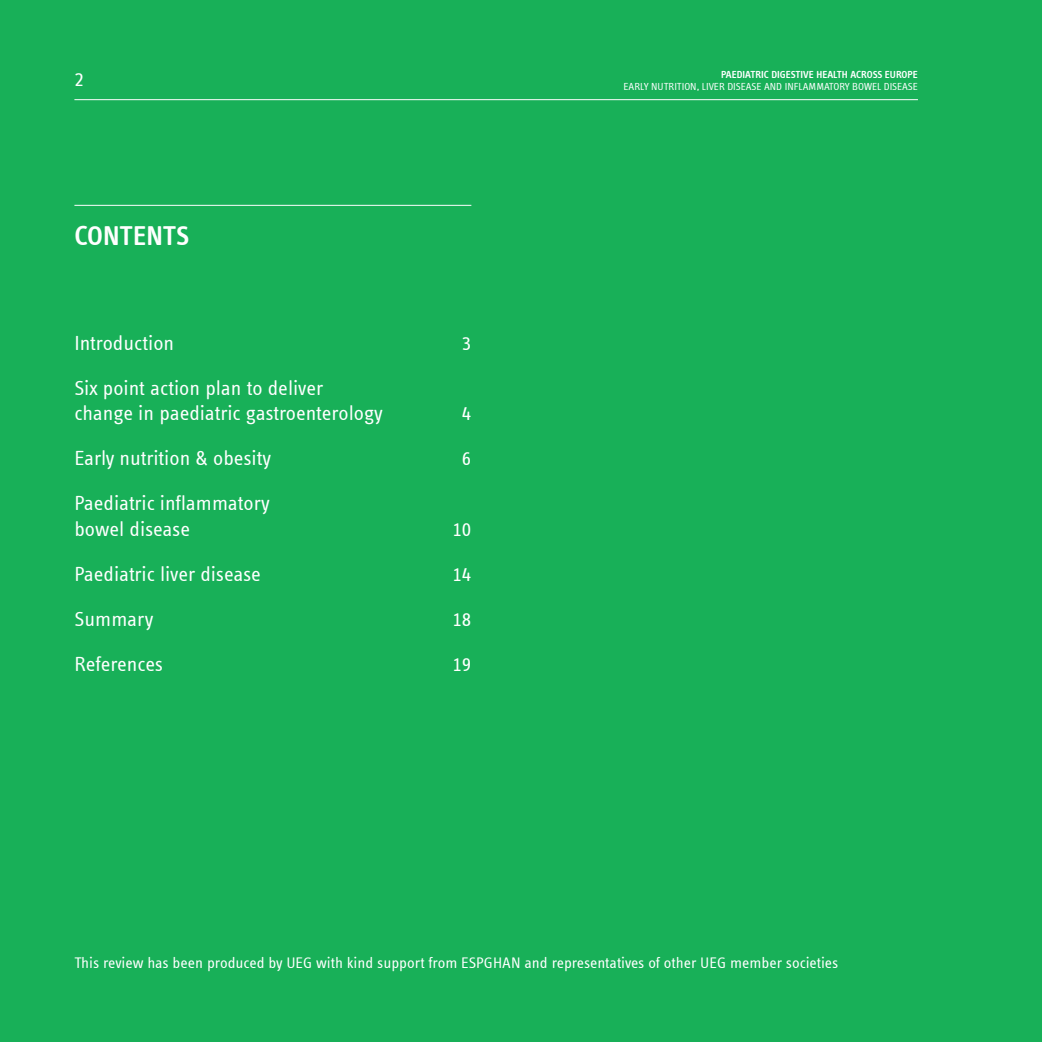
<style>
.page{position:relative;width:1042px;height:1042px;background:#18b058}
.page>*{position:absolute;margin:0;border:0;box-sizing:border-box;transform-origin:0 0}
.t1{font:600 28px "Info Text Offc Pro";color:#fff}
.t2{font:21px/25.2px "Info Text Offc Pro";color:#fff}
.t3{font:15.75px "Info Text Offc Pro";color:#fff}
.t4{font:10.5px "Info Text Offc Pro";color:#fff}
.t5{font:600 10.5px "Info Text Offc Pro";color:#fff}
</style>
<div class="page">
<hr style="left:74px;top:99px;width:844px;height:1px;background:#fff">
<hr style="left:74px;top:205px;width:397px;height:1px;background:#fff">
<p class="t2" style="left:74px;top:66px;width:11px">2</p>
<p class="t5" style="left:721px;top:68px;width:193px">PAED IATRIC DIGESTIVE HEALTH ACROSS EUROPE</p>
<p class="t4" style="left:623px;top:81px;width:148px">Early Nutrition , Liver Disease and</p>
<p class="t4" style="left:785px;top:81px;width:133px">In flammatory Bowel Disease</p>
<h1 class="t1" style="left:74px;top:219px;width:116px">CONTENTS</h1>
<p class="t2" style="left:74px;top:330px;width:101px">I ntroduction</p>
<p class="t2" style="left:462px;top:330px;width:11px">3</p>
<p class="t2" style="left:74px;top:375px;width:310px">Six point action plan to deliver change in paediatric gastroenterology</p>
<p class="t2" style="left:462px;top:400px;width:11px">4</p>
<p class="t2" style="left:74px;top:445px;width:198px">Early nutrition &amp; obesity</p>
<p class="t2" style="left:462px;top:445px;width:11px">6</p>
<p class="t2" style="left:74px;top:490px;width:197px">Paediatric inflammatory bowel disease</p>
<p class="t2" style="left:452px;top:515px;width:20px">10</p>
<p class="t2" style="left:74px;top:560px;width:188px">Paediatric liver disease</p>
<p class="t2" style="left:452px;top:560px;width:20px">14</p>
<p class="t2" style="left:74px;top:605px;width:80px">Summary</p>
<p class="t2" style="left:452px;top:605px;width:20px">18</p>
<p class="t2" style="left:74px;top:650px;width:90px">References</p>
<p class="t2" style="left:452px;top:650px;width:20px">19</p>
<p class="t3" style="left:74px;top:953px;width:765px">This review has been produced by UEG with kind support from ESPGHAN and representatives of other UEG member societies</p>
</div>
